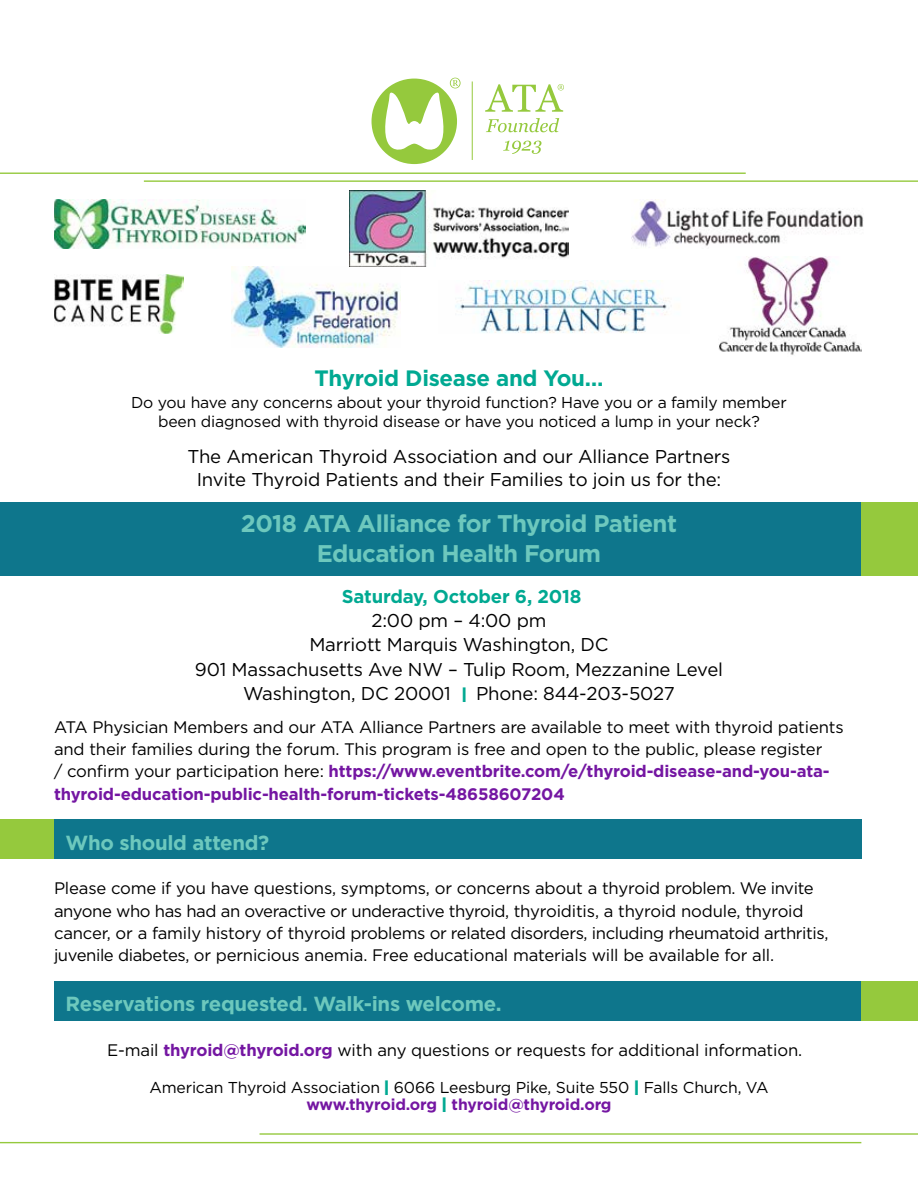
<style>
.page{position:relative;width:918px;height:1188px;background:#fff}
.page>*{position:absolute;margin:0;border:0;box-sizing:border-box;transform-origin:0 0}
.t1{font:700 24.15px/29.7px "Gotham";letter-spacing:-.025em;color:#6dc8bd;text-align:center}
.t2{font:700 22.2px "Gotham";letter-spacing:-.015em;color:#00a992}
.t3{font:700 20.4px "Gotham";letter-spacing:-.015em;color:#6dc8bd}
.t4{font:18.6px/24.2px "Gotham";letter-spacing:-.01em;color:#000;text-align:center}
.t5{font:700 18.6px "Gotham";letter-spacing:-.01em;color:#00a992}
.t6{font:16.65px/22.2px "Gotham";letter-spacing:-.01em;color:#000}
.t7{font:15.75px/19.5px "Gotham";letter-spacing:-.01em;color:#000;text-align:center}
.s1{font-weight:900;font-size:15.75px;color:#00a992}
.s2{font-weight:700;color:#7416a2}
.s3{font-weight:900;color:#00a992}
</style>
<div class="page">
<div style="left:54px;top:981px;width:810px;height:39px;background:#0e768c"></div>
<div style="left:27px;top:820px;width:835px;height:39px;background:#0e768c"></div>
<div style="left:0;top:502px;width:862px;height:74px;background:#0e768c"></div>
<svg style="left:486px;top:118px;width:73px;height:14px"></svg>
<svg style="left:503px;top:141px;width:39px;height:13px"></svg>
<hr style="left:472px;top:81px;width:1px;height:79px;background:#95c93d">
<svg style="left:372px;top:78px;width:89px;height:86px"></svg>
<svg style="left:485px;top:84px;width:79px;height:28px"></svg>
<div style="left:0;top:820px;width:54px;height:39px;background:#95c93d"></div>
<div style="left:861px;top:981px;width:57px;height:39px;background:#95c93d"></div>
<hr style="left:0;top:173px;width:746px;height:1px;background:#95c93d">
<hr style="left:144px;top:180px;width:774px;height:2px;background:#95c93d">
<hr style="left:260px;top:1133px;width:658px;height:2px;background:#95c93d">
<hr style="left:0;top:1142px;width:861px;height:1px;background:#95c93d">
<img style="left:232px;top:267px;width:169px;height:80px">
<img style="left:54px;top:274px;width:129px;height:59px">
<img style="left:54px;top:199px;width:252px;height:49px">
<img style="left:718px;top:257px;width:143px;height:98px">
<img style="left:350px;top:190px;width:219px;height:76px">
<img style="left:632px;top:199px;width:232px;height:48px">
<img style="left:455px;top:281px;width:214px;height:52px">
<div style="left:861px;top:502px;width:57px;height:74px;background:#95c93d"></div>
<h2 class="t2" style="left:315px;top:363px;width:290px">Thyroid Disease and You…</h2>
<p class="t7" style="left:131px;top:392px;width:657px">Do you have any concerns about your thyroid function? Have you or a family member been diagnosed with thyroid disease or have you noticed a lump in your neck?</p>
<p class="t4" style="left:188px;top:445px;width:544px;line-height:22.2px">The American Thyroid Association and our Alliance Partners<br>Invite Thyroid Patients and their Families to join us for the:</p>
<h1 class="t1" style="left:241px;top:508px;width:438px">2018 ATA Alliance for Thyroid Patient<br>Education Health Forum</h1>
<p class="t5" style="left:342px;top:584px;width:241px">Saturday, October 6, 2018</p>
<p class="t4" style="left:195px;top:608px;width:530px">2:00 pm – 4:00 pm<br>Marriott Marquis Washington, DC<br>901 Massachusetts Ave NW – Tulip Room, Mezzanine Level Washington, DC 20001 <span class="s1">|</span> Phone: 844-203-5027</p>
<p class="t6" style="left:54px;top:716px;width:791px">ATA Physician Members and our ATA Alliance Partners are available to meet with thyroid patients and their families during the forum. This program is free and open to the public, please register<br>/ confirm your participation here: <span class="s2">https://www.eventbrite.com/e/thyroid-disease-and-you-ata&shy;thyroid-education-public-health-forum-tickets-48658607204</span></p>
<p class="t3" style="left:66px;top:829px;width:205px">Who should attend?</p>
<p class="t6" style="left:54px;top:877px;width:776px">Please come if you have questions, symptoms, or concerns about a thyroid problem. We invite anyone who has had an overactive or underactive thyroid, thyroiditis, a thyroid nodule, thyroid cancer, or a family history of thyroid problems or related disorders, including rheumatoid arthritis, juvenile diabetes, or pernicious anemia. Free educational materials will be available for all.</p>
<p class="t3" style="left:66px;top:990px;width:438px">Reservations requested. Walk-ins welcome.</p>
<p class="t6" style="left:107px;top:1038px;width:697px">E-mail <span class="s2">thyroid@thyroid.org</span> with any questions or requests for additional information.</p>
<p class="t7" style="left:149px;top:1078px;width:621px;line-height:17.5px">American Thyroid Association <span class="s3">|</span> 6066 Leesburg Pike, Suite 550 <span class="s3">|</span> Falls Church, VA <span class="s2">www.thyroid.org</span> <span class="s3">|</span> <span class="s2">thyroid@thyroid.org</span></p>
</div>
